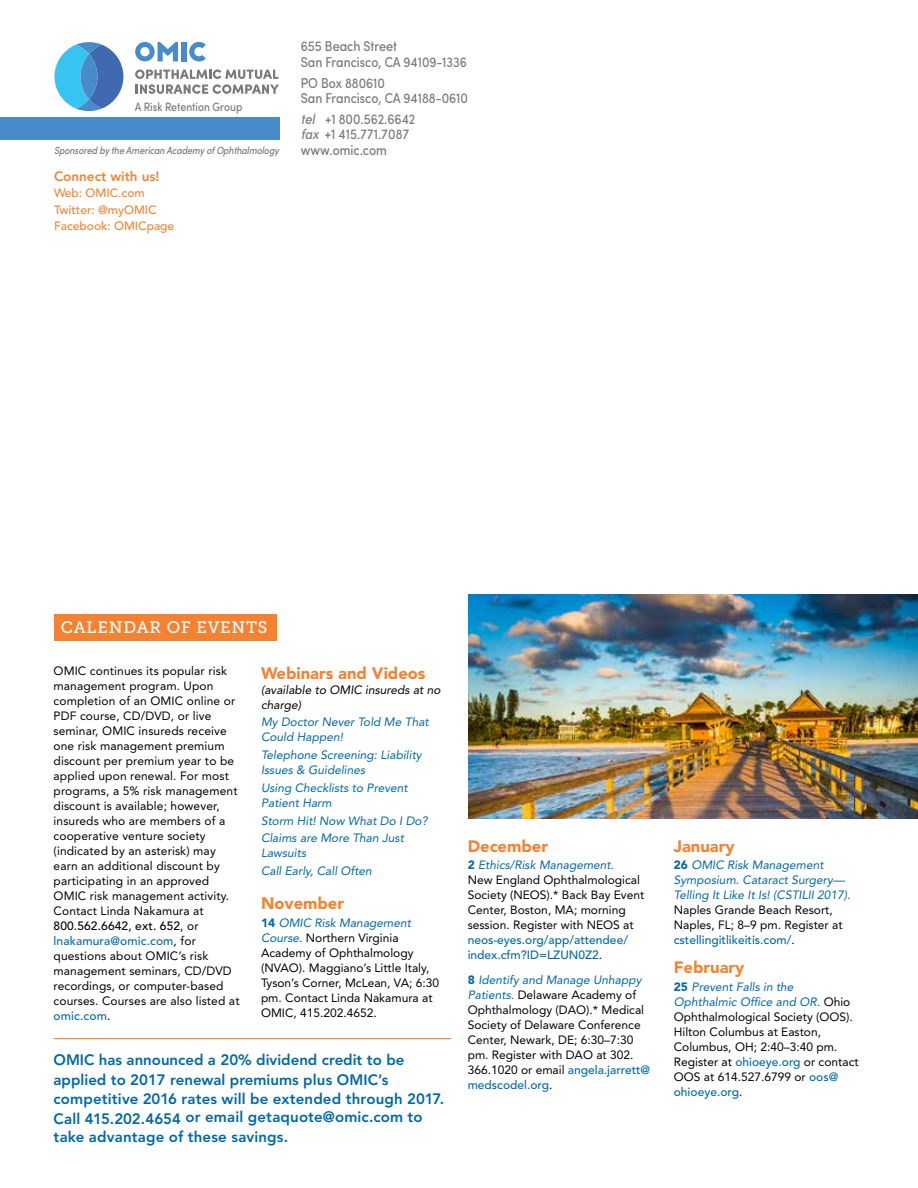
<style>
.page{position:relative;width:918px;height:1188px;background:#fff}
.page>*{position:absolute;margin:0;border:0;box-sizing:border-box;transform-origin:0 0}
.t1{font:900 16.5px "Avenir LT Std";color:#f58232}
.t2{font:16.5px "Museo Slab 500";letter-spacing:.05em;color:#fff}
.t3{font:800 15px/19.2px "Avenir LT Std";letter-spacing:.005em;color:#0068a9}
.t4{font:condensed 14.4px/15.9px "Sofia Pro";color:#7a7a7b}
.t5{font:800 13.5px "Avenir LT Std";color:#f58232}
.t6{font:condensed 12.15px "Sofia Pro";color:#7a7a7c}
.t7{font:12px/15px "Avenir LT Std";letter-spacing:.01em;color:#000}
.t8{font:italic 12px/15px "Avenir LT Std";color:#0068a9}
.t9{font:500 12px/15px "Avenir LT Std";color:#0068a9}
.t10{font:500 12px/16.5px "Avenir LT Std";color:#f58232}
.t11{font:italic 12px/15px "Avenir LT Std";color:#000}
.t12{font:italic condensed 10.35px "Sofia Pro";letter-spacing:-.005em;color:#7a7a7c}
.s1{font-style:italic}
.s2{font-weight:500}
.s3{font-weight:500;color:#0068a9}
.s4{font-weight:900;color:#0068a9}
.s5{font-style:italic;color:#0068a9}
.s6{font-weight:400;color:#000}
.s7{font-weight:900;font-style:normal}
</style>
<div class="page">
<div style="left:54px;top:614px;width:223px;height:27px;background:#f58232"></div>
<div style="left:0;top:117px;width:279px;height:23px;background:#488bca"></div>
<svg style="left:135px;top:69px;width:144px;height:25px"></svg>
<svg style="left:135px;top:42px;width:43px;height:19px"></svg>
<div style="left:181px;top:42px;width:5px;height:19px;background:#488bca"></div>
<svg style="left:189px;top:42px;width:17px;height:19px"></svg>
<svg style="left:54px;top:42px;width:69px;height:69px"></svg>
<svg style="left:80px;top:54px;width:17px;height:45px"></svg>
<img style="left:469px;top:594px;width:449px;height:225px">
<hr style="left:54px;top:1038px;width:397px;height:1px;background:#f58232">
<p class="t6" style="left:135px;top:99px;width:109px">A Risk Retention Group</p>
<p class="t12" style="left:54px;top:144px;width:226px">Sponsored by the American Academy of Ophthalmology</p>
<p class="t5" style="left:54px;top:168px;width:107px">Connect with us!</p>
<p class="t10" style="left:54px;top:185px;width:122px">Web: OMIC.com<br>Twitter: @myOMIC<br>Facebook: OMICpage</p>
<p class="t4" style="left:301px;top:38px;width:167px">655 Beach Street<br>San Francisco, CA 94109-1336</p>
<p class="t4" style="left:301px;top:74px;width:169px">PO Box 880610<br>San Francisco, CA 94188-0610</p>
<p class="t4" style="left:301px;top:111px;width:116px;line-height:15.5px"><span class="s1">tel</span> +1 800.562.6642 <span class="s1">fax</span> +1 415.771.7087 www.omic.com</p>
<h1 class="t2" style="left:61px;top:619px;width:208px">CALENDAR OF EVENTS</h1>
<p class="t7" style="left:54px;top:664px;width:187px">OMIC continues its popular risk management program. Upon completion of an OMIC online or<br>PDF course, CD/DVD, or live seminar, OMIC insureds receive one risk management premium discount per premium year to be applied upon renewal. For most programs, a 5% risk management discount is available; however, insureds who are members of a cooperative venture society (indicated by an asterisk) may earn an additional discount by participating in an approved<br>OMIC risk management activity.<br>Contact Linda Nakamura at<br><span class="s2">800.562.6642, ext. 652</span>, or <span class="s3">lnakamura@omic.com</span>, for questions about OMIC’s risk management seminars, CD/DVD recordings, or computer-based courses. Courses are also listed at <span class="s3">omic.com</span>.</p>
<h1 class="t1" style="left:261px;top:663px;width:166px">Webinars and Videos</h1>
<p class="t11" style="left:261px;top:682px;width:181px">(available to OMIC insureds at no charge)</p>
<p class="t8" style="left:261px;top:715px;width:169px">My Doctor Never Told Me That<br>Could Happen!</p>
<p class="t8" style="left:261px;top:748px;width:162px">Telephone Screening: Liability<br>Issues &amp; Guidelines</p>
<p class="t8" style="left:261px;top:780px;width:148px">Using Checklists to Prevent<br>Patient Harm</p>
<p class="t8" style="left:261px;top:812px;width:168px;line-height:17.7px">Storm Hit! Now What Do I Do?<br>Claims are More Than Just</p>
<p class="t8" style="left:261px;top:844px;width:112px;line-height:17.7px">Lawsuits<br>Call Early, Call Often</p>
<h1 class="t1" style="left:261px;top:893px;width:85px">November</h1>
<p class="t7" style="left:261px;top:915px;width:180px"><span class="s4">14</span> <span class="s5">OMIC Risk Management<br>Course.</span> Northern Virginia<br>Academy of Ophthalmology (NVAO). Maggiano’s Little Italy,<br>Tyson’s Corner, McLean, VA; 6:30 pm. Contact Linda Nakamura at<br>OMIC, 415.202.4652.</p>
<p class="t3" style="left:54px;top:1050px;width:392px">OMIC has announced a 20% dividend credit to be applied to 2017 renewal premiums plus OMIC’s competitive 2016 rates will be extended through 2017.<br>Call 415.202.4654 or email getaquote@omic.com to take advantage of these savings.</p>
<h1 class="t1" style="left:468px;top:836px;width:82px">December</h1>
<p class="t7" style="left:468px;top:858px;width:178px"><span class="s4">2</span> <span class="s5">Ethics/Risk Management.<br></span>New England Ophthalmological<br>Society (NEOS).* Back Bay Event<br>Center, Boston, MA; morning session. Register with NEOS at</p>
<p class="t9" style="left:468px;top:933px;width:162px">neos-eyes.org/app/attendee/ index.cfm?ID=LZUN0Z2<span class="s6">.</span></p>
<p class="t7" style="left:468px;top:972px;width:184px"><span class="s4">8</span> <span class="s5">Identify and Manage Unhappy<br>Patients.</span> Delaware Academy of<br>Ophthalmology (DAO).* Medical<br>Society of Delaware Conference<br>Center, Newark, DE; 6:30–7:30 pm. Register with DAO at 302.<br>366.1020 or email <span class="s3">angela.jarrett@ medscodel.org</span>.</p>
<h1 class="t1" style="left:674px;top:836px;width:62px">January</h1>
<p class="t8" style="left:674px;top:858px;width:178px"><span class="s7">26</span> OMIC Risk Management<br>Symposium. Cataract Surgery—<br>Telling It Like It Is! (CSTILII 2017).</p>
<p class="t7" style="left:674px;top:903px;width:170px">Naples Grande Beach Resort,<br>Naples, FL; 8–9 pm. Register at <span class="s3">cstellingitlikeitis.com/</span>.</p>
<h1 class="t1" style="left:674px;top:957px;width:72px">February</h1>
<p class="t7" style="left:674px;top:979px;width:186px"><span class="s4">25</span> <span class="s5">Prevent Falls in the<br>Ophthalmic Office and OR.</span> Ohio<br>Ophthalmological Society (OOS).<br>Hilton Columbus at Easton,<br>Columbus, OH; 2:40–3:40 pm.<br>Register at <span class="s3">ohioeye.org</span> or contact<br>OOS at 614.527.6799 or <span class="s3">oos@ ohioeye.org</span>.</p>
</div>
